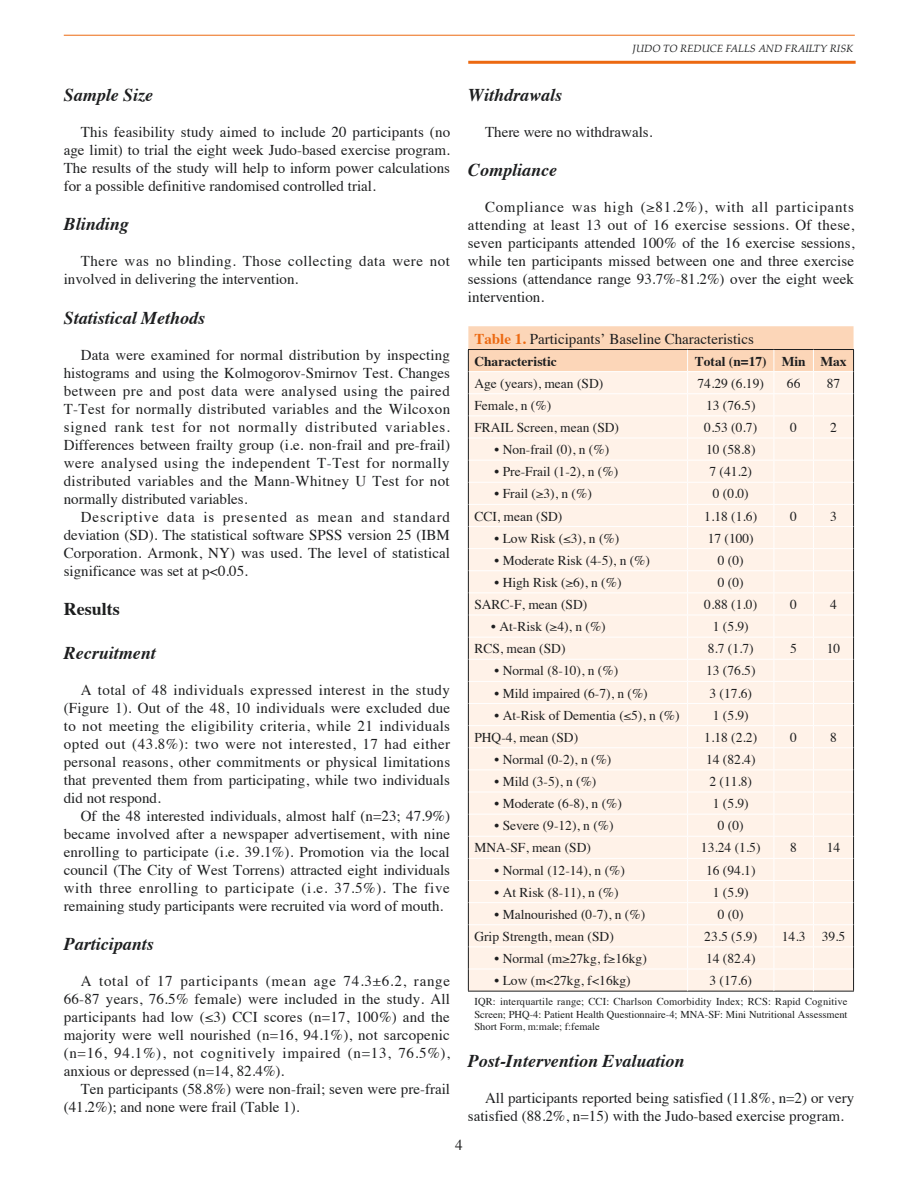
<style>
.page{position:relative;width:918px;height:1188px;background:#fff}
.page>*{position:absolute;margin:0;border:0;box-sizing:border-box;transform-origin:0 0}
.t1{font:italic 700 18px "Times";color:#1d1e1f}
.t2{font:700 18px "Times";color:#1d1e1f}
.t3{font:15px/18px "Times";color:#1d1e1f;text-align:justify}
.t4{font:15px/18px "Times";letter-spacing:.035em;color:#1d1e1f}
.t5{font:13.5px "Times";color:#1d1e1f}
.t6{font:700 13.5px "Times";color:#1d1e1f}
.t7{font:10.5px/12.6px "Times";color:#1d1e1f;text-align:justify}
.t8{font:italic 10.5px "Palatino";color:#1d1e1f}
.s1{font-weight:700;color:#ec6911}
</style>
<div class="page">
<hr style="left:64px;top:35px;width:791px;height:1px;background:#ec6911">
<hr style="left:468px;top:61px;width:388px;height:3px;background:#ec6911">
<hr style="left:468px;top:991px;width:220px;height:1px;background:#1d1e1f">
<hr style="left:688px;top:991px;width:86px;height:1px;background:#1d1e1f">
<hr style="left:774px;top:991px;width:39px;height:1px;background:#1d1e1f">
<hr style="left:813px;top:991px;width:41px;height:1px;background:#1d1e1f">
<svg style="left:468px;top:326px;width:386px;height:665px;background:#fdefe4"></svg>
<p class="t1" style="left:64px;top:78px;width:91px">Sample Size</p>
<p class="t3" style="left:64px;top:121px;width:388px;text-indent:17px">This feasibility study aimed to include 20 participants (no age limit) to trial the eight week Judo-based exercise program.<br>The results of the study will help to inform power calculations for a possible definitive randomised controlled trial.</p>
<p class="t1" style="left:64px;top:207px;width:67px">Blinding</p>
<p class="t4" style="left:64px;top:251px;width:388px;text-indent:17px">There was no blinding. Those collecting data were not involved in delivering the intervention.</p>
<p class="t1" style="left:64px;top:301px;width:143px">Statistical Methods</p>
<p class="t3" style="left:64px;top:345px;width:388px;text-indent:17px">Data were examined for normal distribution by inspecting histograms and using the Kolmogorov-Smirnov Test. Changes between pre and post data were analysed using the paired T-Test for normally distributed variables and the Wilcoxon signed rank test for not normally distributed variables.<br>Differences between frailty group (i.e. non-frail and pre-frail) were analysed using the independent T-Test for normally distributed variables and the Mann-Whitney U Test for not normally distributed variables.</p>
<p class="t3" style="left:64px;top:507px;width:388px;text-indent:17px">Descriptive data is presented as mean and standard deviation (SD). The statistical software SPSS version 25 (IBM Corporation. Armonk, NY) was used. The level of statistical significance was set at p&lt;0.05.</p>
<p class="t2" style="left:64px;top:592px;width:57px">Results</p>
<p class="t1" style="left:64px;top:636px;width:94px">Recruitment</p>
<p class="t3" style="left:64px;top:679px;width:388px;text-indent:17px">A total of 48 individuals expressed interest in the study (Figure 1). Out of the 48, 10 individuals were excluded due to not meeting the eligibility criteria, while 21 individuals opted out (43.8%): two were not interested, 17 had either personal reasons, other commitments or physical limitations that prevented them from participating, while two individuals did not respond.</p>
<p class="t3" style="left:64px;top:805px;width:388px;text-indent:17px">Of the 48 interested individuals, almost half (n=23; 47.9%) became involved after a newspaper advertisement, with nine enrolling to participate (i.e. 39.1%). Promotion via the local council (The City of West Torrens) attracted eight individuals with three enrolling to participate (i.e. 37.5%). The five remaining study participants were recruited via word of mouth.</p>
<p class="t1" style="left:64px;top:927px;width:92px">Participants</p>
<p class="t3" style="left:64px;top:971px;width:388px;text-indent:17px">A total of 17 participants (mean age 74.3±6.2, range 66-87 years, 76.5% female) were included in the study. All participants had low (≤3) CCI scores (n=17, 100%) and the majority were well nourished (n=16, 94.1%), not sarcopenic (n=16, 94.1%), not cognitively impaired (n=13, 76.5%), anxious or depressed (n=14, 82.4%).</p>
<p class="t3" style="left:64px;top:1079px;width:388px;text-indent:17px">Ten participants (58.8%) were non-frail; seven were pre-frail (41.2%); and none were frail (Table 1).</p>
<p class="t8" style="left:633px;top:40px;width:222px">JUDO TO REDUCE FALLS AND FRAILTY RISK</p>
<p class="t1" style="left:468px;top:78px;width:96px">Withdrawals</p>
<p class="t3" style="left:485px;top:121px;width:169px">There were no withdrawals.</p>
<p class="t1" style="left:468px;top:153px;width:91px">Compliance</p>
<p class="t3" style="left:468px;top:197px;width:388px;text-indent:17px">Compliance was high (≥81.2%), with all participants attending at least 13 out of 16 exercise sessions. Of these, seven participants attended 100% of the 16 exercise sessions, while ten participants missed between one and three exercise sessions (attendance range 93.7%-81.2%) over the eight week intervention.</p>
<p class="t3" style="left:474px;top:328px;width:281px"><span class="s1">Table 1.</span> Participants’ Baseline Characteristics</p>
<p class="t6" style="left:474px;top:348px;width:84px">Characteristic</p>
<p class="t6" style="left:695px;top:348px;width:153px">Total (n=17) Min Max</p>
<p class="t5" style="left:474px;top:371px;width:130px">Age (years), mean (SD)</p>
<p class="t5" style="left:698px;top:371px;width:68px">74.29 (6.19)</p>
<p class="t5" style="left:787px;top:371px;width:15px">66</p>
<p class="t5" style="left:827px;top:371px;width:15px">87</p>
<p class="t5" style="left:474px;top:393px;width:78px">Female, n (%)</p>
<p class="t5" style="left:706px;top:393px;width:51px">13 (76.5)</p>
<p class="t5" style="left:474px;top:415px;width:146px">FRAIL Screen, mean (SD)</p>
<p class="t5" style="left:704px;top:415px;width:54px">0.53 (0.7)</p>
<p class="t5" style="left:790px;top:415px;width:8px">0</p>
<p class="t5" style="left:830px;top:415px;width:8px">2</p>
<p class="t5" style="left:495px;top:437px;width:116px">• Non-frail (0), n (%)</p>
<p class="t5" style="left:706px;top:437px;width:51px">10 (58.8)</p>
<p class="t5" style="left:495px;top:459px;width:125px">• Pre-Frail (1-2), n (%)</p>
<p class="t5" style="left:709px;top:459px;width:44px">7 (41.2)</p>
<p class="t5" style="left:495px;top:481px;width:99px">• Frail (≥3), n (%)</p>
<p class="t5" style="left:713px;top:481px;width:37px">0 (0.0)</p>
<p class="t5" style="left:474px;top:503px;width:90px">CCI, mean (SD)</p>
<p class="t5" style="left:704px;top:503px;width:54px">1.18 (1.6)</p>
<p class="t5" style="left:790px;top:503px;width:8px">0</p>
<p class="t5" style="left:830px;top:503px;width:8px">3</p>
<p class="t5" style="left:495px;top:525px;width:126px">• Low Risk (≤3), n (%)</p>
<p class="t5" style="left:708px;top:525px;width:48px">17 (100)</p>
<p class="t5" style="left:495px;top:548px;width:157px">• Moderate Risk (4-5), n (%)</p>
<p class="t5" style="left:718px;top:548px;width:27px">0 (0)</p>
<p class="t5" style="left:495px;top:570px;width:128px">• High Risk (≥6), n (%)</p>
<p class="t5" style="left:718px;top:570px;width:27px">0 (0)</p>
<p class="t5" style="left:474px;top:592px;width:114px">SARC-F, mean (SD)</p>
<p class="t5" style="left:704px;top:592px;width:54px">0.88 (1.0)</p>
<p class="t5" style="left:790px;top:592px;width:8px">0</p>
<p class="t5" style="left:830px;top:592px;width:8px">4</p>
<p class="t5" style="left:491px;top:614px;width:116px">• At-Risk (≥4), n (%)</p>
<p class="t5" style="left:713px;top:614px;width:37px">1 (5.9)</p>
<p class="t5" style="left:474px;top:636px;width:93px">RCS, mean (SD)</p>
<p class="t5" style="left:708px;top:636px;width:48px">8.7 (1.7)</p>
<p class="t5" style="left:790px;top:636px;width:8px">5</p>
<p class="t5" style="left:827px;top:636px;width:15px">10</p>
<p class="t5" style="left:495px;top:658px;width:125px">• Normal (8-10), n (%)</p>
<p class="t5" style="left:706px;top:658px;width:51px">13 (76.5)</p>
<p class="t5" style="left:495px;top:680px;width:155px">• Mild impaired (6-7), n (%)</p>
<p class="t5" style="left:709px;top:680px;width:44px">3 (17.6)</p>
<p class="t5" style="left:495px;top:703px;width:186px">• At-Risk of Dementia (≤5), n (%)</p>
<p class="t5" style="left:713px;top:703px;width:37px">1 (5.9)</p>
<p class="t5" style="left:474px;top:725px;width:105px">PHQ-4, mean (SD)</p>
<p class="t5" style="left:704px;top:725px;width:54px">1.18 (2.2)</p>
<p class="t5" style="left:790px;top:725px;width:8px">0</p>
<p class="t5" style="left:830px;top:725px;width:8px">8</p>
<p class="t5" style="left:495px;top:747px;width:118px">• Normal (0-2), n (%)</p>
<p class="t5" style="left:706px;top:747px;width:51px">14 (82.4)</p>
<p class="t5" style="left:495px;top:769px;width:103px">• Mild (3-5), n (%)</p>
<p class="t5" style="left:709px;top:769px;width:44px">2 (11.8)</p>
<p class="t5" style="left:495px;top:791px;width:129px">• Moderate (6-8), n (%)</p>
<p class="t5" style="left:713px;top:791px;width:37px">1 (5.9)</p>
<p class="t5" style="left:495px;top:813px;width:121px">• Severe (9-12), n (%)</p>
<p class="t5" style="left:718px;top:813px;width:27px">0 (0)</p>
<p class="t5" style="left:474px;top:835px;width:118px">MNA-SF, mean (SD)</p>
<p class="t5" style="left:701px;top:835px;width:61px">13.24 (1.5)</p>
<p class="t5" style="left:790px;top:835px;width:8px">8</p>
<p class="t5" style="left:827px;top:835px;width:15px">14</p>
<p class="t5" style="left:495px;top:857px;width:132px">• Normal (12-14), n (%)</p>
<p class="t5" style="left:706px;top:857px;width:51px">16 (94.1)</p>
<p class="t5" style="left:495px;top:880px;width:125px">• At Risk (8-11), n (%)</p>
<p class="t5" style="left:713px;top:880px;width:37px">1 (5.9)</p>
<p class="t5" style="left:495px;top:902px;width:152px">• Malnourished (0-7), n (%)</p>
<p class="t5" style="left:718px;top:902px;width:27px">0 (0)</p>
<p class="t5" style="left:474px;top:924px;width:141px">Grip Strength, mean (SD)</p>
<p class="t5" style="left:704px;top:924px;width:54px">23.5 (5.9)</p>
<p class="t5" style="left:782px;top:924px;width:65px">14.3 39.5</p>
<p class="t5" style="left:495px;top:946px;width:154px">• Normal (m≥27kg, f≥16kg)</p>
<p class="t5" style="left:706px;top:946px;width:51px">14 (82.4)</p>
<p class="t5" style="left:495px;top:968px;width:138px">• Low (m&lt;27kg, f&lt;16kg)</p>
<p class="t5" style="left:709px;top:968px;width:44px">3 (17.6)</p>
<p class="t7" style="left:474px;top:994px;width:375px">IQR: interquartile range; CCI: Charlson Comorbidity Index; RCS: Rapid Cognitive Screen; PHQ-4: Patient Health Questionnaire-4; MNA-SF: Mini Nutritional Assessment Short Form, m:male; f:female</p>
<p class="t1" style="left:468px;top:1044px;width:218px">Post-Intervention Evaluation</p>
<p class="t3" style="left:468px;top:1087px;width:388px;text-indent:17px">All participants reported being satisfied (11.8%, n=2) or very satisfied (88.2%, n=15) with the Judo-based exercise program.</p>
<p class="t3" style="left:455px;top:1135px;width:9px">4</p>
</div>
